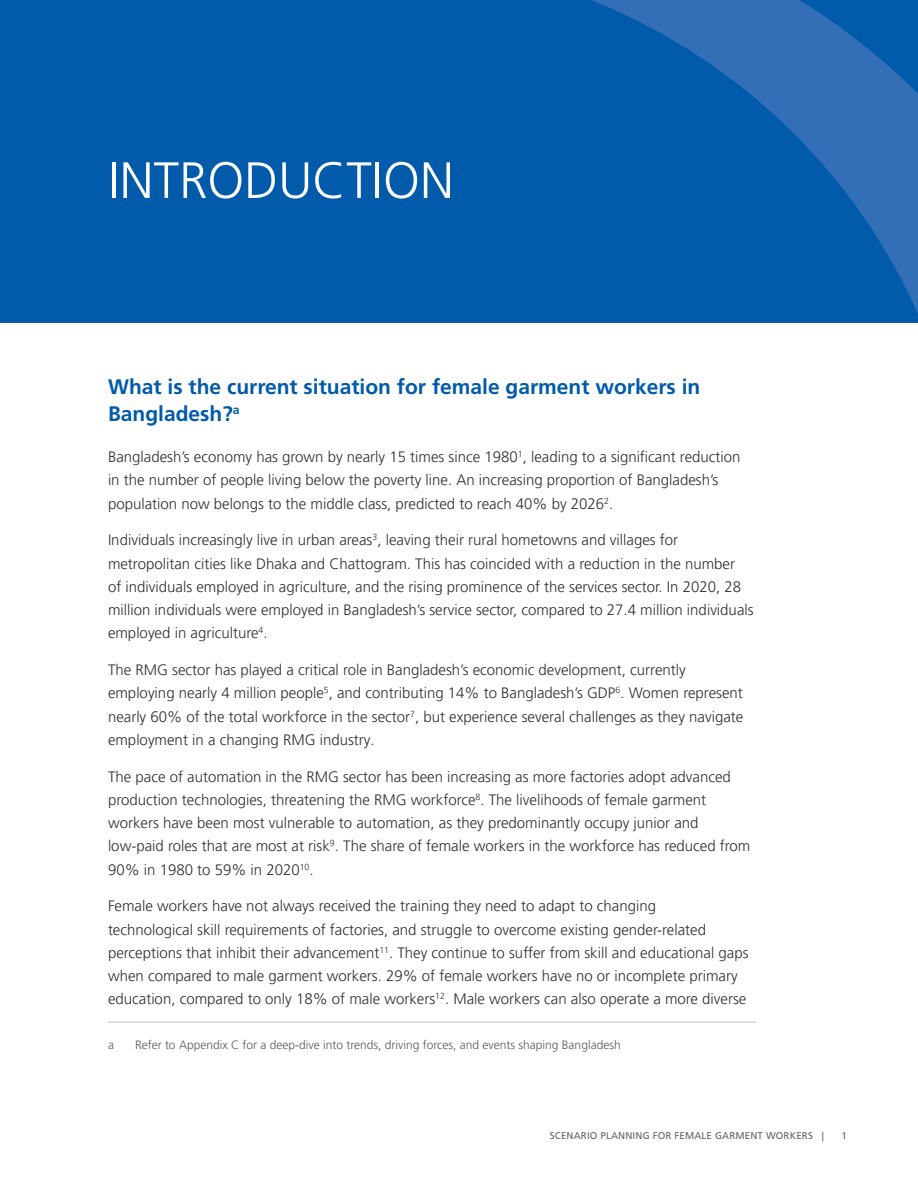
<style>
.page{position:relative;width:918px;height:1188px;background:#fff}
.page>*{position:absolute;margin:0;border:0;box-sizing:border-box;transform-origin:0 0}
.chapter-start_same-p{font:300 51px "Frutiger LT Pro";color:#fff}
.title_1{font:700 21px/27px "Frutiger LT Std";color:#015aaa}
.body{font:300 15px/23.2px "Frutiger LT Pro";color:#312f30}
.footnote{font:300 12px "Frutiger LT Pro";color:#57585a}
.t1{font:9.75px "Frutiger LT Std";letter-spacing:.015em;color:#636366}
</style>
<div class="page">
<svg style="left:0;top:0;width:918px;height:322px;background:#065cab"></svg>
<div style="left:0;top:0;width:263px;height:83px;background:#015aaa"></div>
<hr style="left:108px;top:1022px;width:648px;height:1px;background:#bcbdc0">
<p class="chapter-start_same-p" style="left:108px;top:151px;width:347px">INTRODUCTION</p>
<p class="title_1" style="left:108px;top:373px;width:594px">What is the current situation for female garment workers in<br>Bangladesh?<sup>a</sup></p>
<p class="body" style="left:108px;top:445px;width:634px">Bangladesh’s economy has grown by nearly 15 times since 1980<sup>1</sup>, leading to a significant reduction in the number of people living below the poverty line. An increasing proportion of Bangladesh’s population now belongs to the middle class, predicted to reach 40% by 2026<sup>2</sup>.</p>
<p class="body" style="left:108px;top:529px;width:647px">Individuals increasingly live in urban areas<sup>3</sup>, leaving their rural hometowns and villages for metropolitan cities like Dhaka and Chattogram. This has coincided with a reduction in the number<br>of individuals employed in agriculture, and the rising prominence of the services sector. In 2020, 28 million individuals were employed in Bangladesh’s service sector, compared to 27.4 million individuals employed in agriculture<sup>4</sup>.</p>
<p class="body" style="left:108px;top:658px;width:637px">The RMG sector has played a critical role in Bangladesh’s economic development, currently employing nearly 4 million people<sup>5</sup>, and contributing 14% to Bangladesh’s GDP<sup>6</sup>. Women represent nearly 60% of the total workforce in the sector<sup>7</sup>, but experience several challenges as they navigate employment in a changing RMG industry.</p>
<p class="body" style="left:108px;top:765px;width:644px">The pace of automation in the RMG sector has been increasing as more factories adopt advanced production technologies, threatening the RMG workforce<sup>8</sup>. The livelihoods of female garment workers have been most vulnerable to automation, as they predominantly occupy junior and low-paid roles that are most at risk<sup>9</sup>. The share of female workers in the workforce has reduced from 90% in 1980 to 59% in 2020<sup>10</sup>.</p>
<p class="body" style="left:108px;top:895px;width:642px">Female workers have not always received the training they need to adapt to changing<br>technological skill requirements of factories, and struggle to overcome existing gender-related perceptions that inhibit their advancement<sup>11</sup>. They continue to suffer from skill and educational gaps when compared to male garment workers. 29% of female workers have no or incomplete primary education, compared to only 18% of male workers<sup>12</sup>. Male workers can also operate a more diverse</p>
<p class="footnote" style="left:108px;top:1038px;width:7px">a</p>
<p class="footnote" style="left:135px;top:1038px;width:487px">Refer to Appendix C for a deep-dive into trends, driving forces, and events shaping Bangladesh</p>
<p class="t1" style="left:550px;top:1130px;width:275px">SCENARIO PLANNING FOR FEMALE GARMENT WORKERS |</p>
<p class="t1" style="left:841px;top:1130px;width:7px">1</p>
</div>
